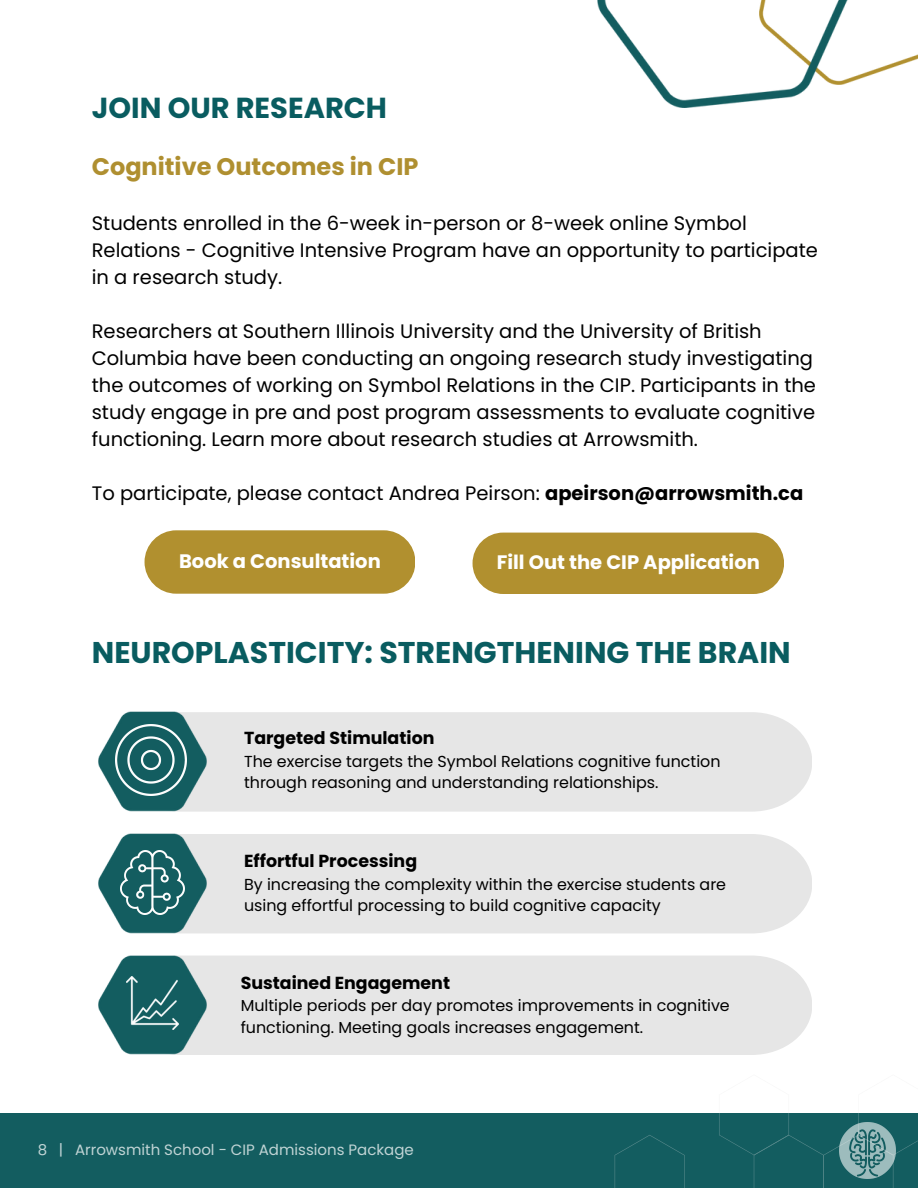
<style>
.page{position:relative;width:918px;height:1188px;background:#fff}
.page>*{position:absolute;margin:0;border:0;box-sizing:border-box;transform-origin:0 0}
.t1{font:700 30px "Poppins";color:#095c60}
.t2{font:700 28.95px "Poppins";color:#095c60}
.t3{font:700 24px "Poppins";color:#af8f30}
.t4{font:19.5px/27px "Poppins";color:#000}
.t5{font:700 19.5px "Poppins";color:#fff}
.t6{font:700 17.4px "Poppins";color:#000}
.t7{font:15.9px/21.3px "Poppins";color:#000}
.t8{font:15px "Poppins";color:#fff}
.s1{font-weight:700}
</style>
<div class="page">
<div style="left:213px;top:956px;width:599px;height:99px;background:#e6e6e6"></div>
<img style="left:98px;top:955px;width:115px;height:100px">
<img style="left:126px;top:976px;width:53px;height:53px">
<div style="left:0;top:1113px;width:918px;height:75px;background:#135d60"></div>
<svg style="left:615px;top:1135px;width:70px;height:53px"></svg>
<svg style="left:719px;top:1113px;width:199px;height:75px"></svg>
<img style="left:839px;top:1123px;width:56px;height:55px">
<div style="left:473px;top:533px;width:311px;height:61px;background:#b1902f;border-radius:31px"></div>
<div style="left:145px;top:530px;width:270px;height:64px;background:#b1902f;border-radius:32px"></div>
<img style="left:854px;top:54px;width:64px;height:27px">
<img style="left:598px;top:0;width:256px;height:108px">
<div style="left:213px;top:712px;width:599px;height:100px;background:#e6e6e6"></div>
<img style="left:98px;top:711px;width:115px;height:101px">
<img style="left:116px;top:725px;width:71px;height:70px">
<div style="left:213px;top:834px;width:599px;height:99px;background:#e6e6e6"></div>
<img style="left:98px;top:833px;width:115px;height:100px">
<img style="left:121px;top:851px;width:64px;height:64px">
<h1 class="t2" style="left:92px;top:88px;width:297px">JOIN OUR RESEARCH</h1>
<h2 class="t3" style="left:92px;top:150px;width:328px">Cognitive Outcomes in CIP</h2>
<h4 class="t4" style="left:92px;top:210px;width:728px">Students enrolled in the 6-week in-person or 8-week online Symbol<br>Relations - Cognitive Intensive Program have an opportunity to participate in a research study.</h4>
<h4 class="t4" style="left:92px;top:318px;width:726px">Researchers at Southern Illinois University and the University of British Columbia have been conducting an ongoing research study investigating the outcomes of working on Symbol Relations in the CIP. Participants in the study engage in pre and post program assessments to evaluate cognitive functioning. Learn more about research studies at Arrowsmith.</h4>
<h4 class="t4" style="left:92px;top:480px;width:713px">To participate, please contact Andrea Peirson: <span class="s1">apeirson@arrowsmith.ca</span></h4>
<h3 class="t5" style="left:179px;top:547px;width:203px">Book a Consultation</h3>
<h3 class="t5" style="left:497px;top:548px;width:265px">Fill Out the CIP Application</h3>
<p class="t1" style="left:92px;top:632px;width:701px">NEUROPLASTICITY: STRENGTHENING THE BRAIN</p>
<h1 class="t6" style="left:244px;top:726px;width:192px">Targeted Stimulation</h1>
<p class="t7" style="left:244px;top:751px;width:478px">The exercise targets the Symbol Relations cognitive function through reasoning and understanding relationships.</p>
<p class="t6" style="left:244px;top:849px;width:175px">Effortful Processing</p>
<p class="t7" style="left:244px;top:874px;width:484px">By increasing the complexity within the exercise students are using effortful processing to build cognitive capacity</p>
<p class="t6" style="left:241px;top:971px;width:211px">Sustained Engagement</p>
<p class="t7" style="left:241px;top:995px;width:491px">Multiple periods per day promotes improvements in cognitive functioning. Meeting goals increases engagement.</p>
<p class="t8" style="left:37px;top:1139px;width:378px">8 | Arrowsmith School - CIP Admissions Package</p>
</div>
